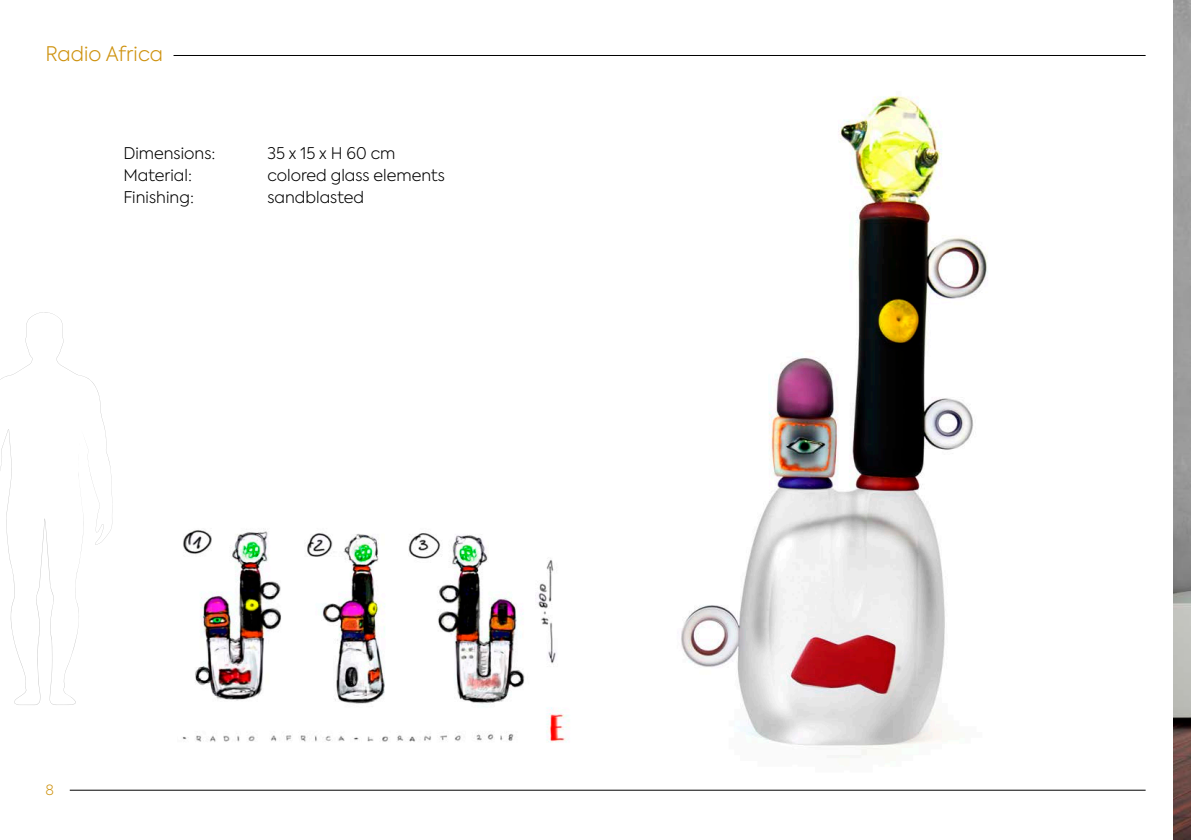
<style>
.page{position:relative;width:1191px;height:840px;background:#fff}
.page>*{position:absolute;margin:0;border:0;box-sizing:border-box;transform-origin:0 0}
.t1{font:300 20px "Axiforma";color:#ce920e}
.t2{font:300 16px "Axiforma";color:#000}
.t3{font:300 14px "Axiforma";color:#ce920e}
</style>
<div class="page">
<img style="left:596px;top:96px;width:497px;height:695px">
<img style="left:182px;top:530px;width:388px;height:213px">
<svg style="left:0;top:312px;width:112px;height:392px"></svg>
<svg style="left:77px;top:625px;width:2px;height:8px"></svg>
<svg style="left:64px;top:691px;width:5px;height:4px"></svg>
<hr style="left:70px;top:789px;width:1075px;height:1px;background:#000">
<hr style="left:173px;top:55px;width:972px;height:1px;background:#000">
<img style="left:1174px;top:0;width:17px;height:839px">
<p class="t1" style="left:45px;top:41px;width:119px">Radio Africa</p>
<p class="t2" style="left:123px;top:143px;width:93px">Dimensions:</p>
<p class="t2" style="left:267px;top:143px;width:130px">35 x 15 x H 60 cm</p>
<p class="t2" style="left:123px;top:165px;width:70px">Material:</p>
<p class="t2" style="left:267px;top:165px;width:179px">colored glass elements</p>
<p class="t2" style="left:123px;top:187px;width:72px">Finishing:</p>
<p class="t2" style="left:267px;top:187px;width:98px">sandblasted</p>
<p class="t3" style="left:45px;top:780px;width:10px">8</p>
</div>
